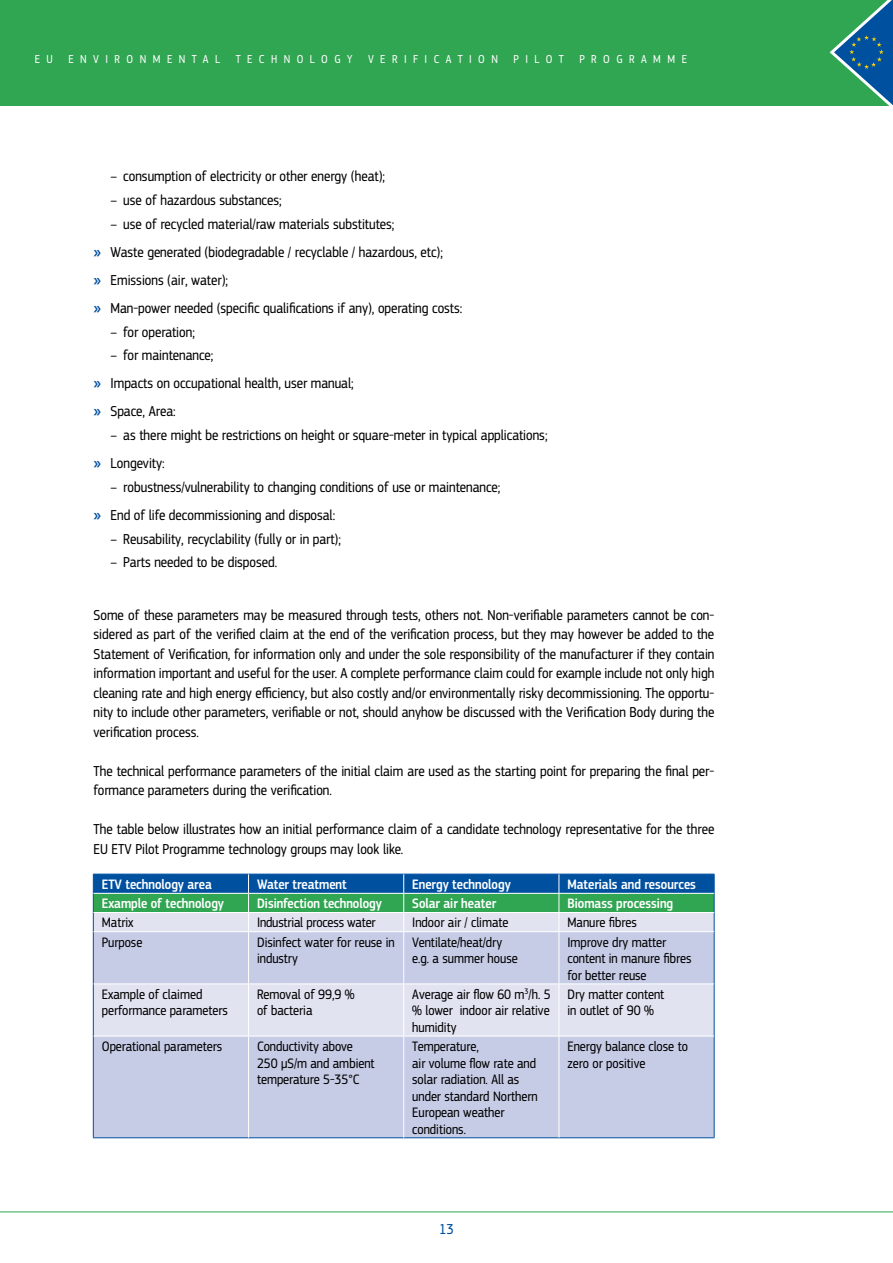
<style>
.page{position:relative;width:893px;height:1263px;background:#fff}
.page>*{position:absolute;margin:0;border:0;box-sizing:border-box;transform-origin:0 0}
.t1{font:15px/19.5px "EC Square Sans Cond Pro";color:#000}
.t2{font:15px "EC Square Sans Cond Pro";color:#0050a0}
.t3{font:14.25px/16.5px "EC Square Sans Cond Pro";color:#000}
.t4{font:500 14.25px "EC Square Sans Cond Pro";color:#fff}
.t5{font:12px "EC Square Sans Cond Pro";letter-spacing:.54em;color:#fff}
.s1{font-size:21px;color:#0050a0}
</style>
<div class="page">
<hr style="left:0;top:1212px;width:893px;height:1px;background:#30a552">
<div style="left:0;top:0;width:893px;height:105px;background:#30a552"></div>
<svg style="left:830px;top:0;width:63px;height:106px"></svg>
<svg style="left:94px;top:932px;width:620px;height:205px;background:#cdd2e8"></svg>
<hr style="left:93px;top:932px;width:1px;height:52px;background:#0050a0">
<hr style="left:714px;top:932px;width:1px;height:52px;background:#0050a0">
<hr style="left:93px;top:984px;width:1px;height:52px;background:#0050a0">
<hr style="left:714px;top:984px;width:1px;height:52px;background:#0050a0">
<hr style="left:93px;top:1036px;width:1px;height:101px;background:#0050a0">
<hr style="left:714px;top:1036px;width:1px;height:101px;background:#0050a0">
<hr style="left:93px;top:1137px;width:156px;height:1px;background:#0050a0">
<hr style="left:249px;top:1137px;width:155px;height:1px;background:#0050a0">
<hr style="left:404px;top:1137px;width:155px;height:1px;background:#0050a0">
<hr style="left:559px;top:1137px;width:155px;height:1px;background:#0050a0">
<svg style="left:93px;top:874px;width:622px;height:58px;background:#5f9fa4"></svg>
<hr style="left:94px;top:931px;width:155px;height:1px;background:#fff">
<hr style="left:249px;top:931px;width:155px;height:1px;background:#fff">
<hr style="left:248px;top:932px;width:1px;height:51px;background:#fff">
<hr style="left:404px;top:931px;width:155px;height:1px;background:#fff">
<hr style="left:403px;top:932px;width:1px;height:51px;background:#fff">
<hr style="left:559px;top:931px;width:155px;height:1px;background:#fff">
<hr style="left:559px;top:932px;width:1px;height:51px;background:#fff">
<hr style="left:94px;top:983px;width:155px;height:1px;background:#fff">
<hr style="left:249px;top:983px;width:155px;height:1px;background:#fff">
<hr style="left:248px;top:984px;width:1px;height:52px;background:#fff">
<hr style="left:404px;top:983px;width:155px;height:1px;background:#fff">
<hr style="left:403px;top:984px;width:1px;height:52px;background:#fff">
<hr style="left:559px;top:983px;width:155px;height:1px;background:#fff">
<hr style="left:559px;top:984px;width:1px;height:52px;background:#fff">
<hr style="left:94px;top:1036px;width:155px;height:1px;background:#fff">
<hr style="left:249px;top:1036px;width:155px;height:1px;background:#fff">
<hr style="left:248px;top:1036px;width:1px;height:101px;background:#fff">
<hr style="left:404px;top:1036px;width:155px;height:1px;background:#fff">
<hr style="left:403px;top:1036px;width:1px;height:101px;background:#fff">
<hr style="left:559px;top:1036px;width:155px;height:1px;background:#fff">
<hr style="left:559px;top:1036px;width:1px;height:101px;background:#fff">
<p class="t5" style="left:35px;top:53px;width:10px">EU</p>
<p class="t5" style="left:68px;top:53px;width:153px">Environmental</p>
<p class="t5" style="left:236px;top:53px;width:118px">Technology</p>
<p class="t5" style="left:368px;top:53px;width:76px">Verifica</p>
<p class="t5" style="left:458px;top:53px;width:42px">tion</p>
<p class="t5" style="left:514px;top:53px;width:52px">Pilot</p>
<p class="t5" style="left:579px;top:53px;width:109px">Programme</p>
<p class="t1" style="left:111px;top:167px;width:276px">– consumption of electricity or other energy (heat);</p>
<p class="t1" style="left:111px;top:191px;width:173px">– use of hazardous substances;</p>
<p class="t1" style="left:94px;top:210px;width:370px;line-height:28px;text-indent:17px">– use of recycled material/raw materials substitutes;<br><span class="s1">»</span> Waste generated (biodegradable / recyclable / hazardous, etc);<br><span class="s1">»</span> Emissions (air, water);<br><span class="s1">»</span> Man-power needed (specific qualifications if any), operating costs:</p>
<p class="t1" style="left:111px;top:322px;width:86px">– for operation;</p>
<p class="t1" style="left:94px;top:342px;width:262px;line-height:28px;text-indent:17px">– for maintenance;<br><span class="s1">»</span> Impacts on occupational health, user manual; <span class="s1">»</span> Space, Area:</p>
<p class="t1" style="left:94px;top:421px;width:455px;line-height:28px;text-indent:17px">– as there might be restrictions on height or square-meter in typical applications; <span class="s1">»</span> Longevity:</p>
<p class="t1" style="left:94px;top:473px;width:408px;line-height:28px;text-indent:17px">– robustness/vulnerability to changing conditions of use or maintenance; <span class="s1">»</span> End of life decommissioning and disposal:</p>
<p class="t1" style="left:111px;top:529px;width:232px">– Reusability, recyclability (fully or in part);</p>
<p class="t1" style="left:111px;top:553px;width:168px">– Parts needed to be disposed.</p>
<p class="t1" style="left:94px;top:605px;width:622px;text-align:justify">Some of these parameters may be measured through tests, others not. Non-verifiable parameters cannot be con&shy;sidered as part of the verified claim at the end of the verification process, but they may however be added to the Statement of Verification, for information only and under the sole responsibility of the manufacturer if they contain information important and useful for the user. A complete performance claim could for example include not only high cleaning rate and high energy efficiency, but also costly and/or environmentally risky decommissioning. The opportu&shy;nity to include other parameters, verifiable or not, should anyhow be discussed with the Verification Body during the verification process.</p>
<p class="t1" style="left:94px;top:761px;width:622px">The technical performance parameters of the initial claim are used as the starting point for preparing the final per&shy;formance parameters during the verification.</p>
<p class="t1" style="left:94px;top:820px;width:622px">The table below illustrates how an initial performance claim of a candidate technology representative for the three<br>EU ETV Pilot Programme technology groups may look like.</p>
<p class="t4" style="left:102px;top:876px;width:111px">ETV technology area</p>
<p class="t4" style="left:257px;top:876px;width:91px">Water treatment</p>
<p class="t4" style="left:412px;top:876px;width:100px">Energy technology</p>
<p class="t4" style="left:567px;top:876px;width:130px">Materials and resources</p>
<p class="t4" style="left:102px;top:895px;width:124px">Example of technology</p>
<p class="t4" style="left:257px;top:895px;width:127px">Disinfection technology</p>
<p class="t4" style="left:412px;top:895px;width:85px">Solar air heater</p>
<p class="t4" style="left:567px;top:895px;width:107px">Biomass processing</p>
<p class="t3" style="left:102px;top:915px;width:33px">Matrix</p>
<p class="t3" style="left:257px;top:915px;width:120px">Industrial process water</p>
<p class="t3" style="left:412px;top:915px;width:98px">Indoor air / climate</p>
<p class="t3" style="left:567px;top:915px;width:71px">Manure fibres</p>
<p class="t3" style="left:102px;top:934px;width:42px">Purpose</p>
<p class="t3" style="left:257px;top:934px;width:139px">Disinfect water for reuse in industry</p>
<p class="t3" style="left:412px;top:934px;width:107px">Ventilate/heat/dry e.g. a summer house</p>
<p class="t3" style="left:567px;top:934px;width:126px">Improve dry matter content in manure fibres for better reuse</p>
<p class="t3" style="left:102px;top:986px;width:128px">Example of claimed performance parameters</p>
<p class="t3" style="left:257px;top:986px;width:99px">Removal of 99,9 % of bacteria</p>
<p class="t3" style="left:412px;top:986px;width:140px;text-align:justify">Average air flow 60 m<sup>3</sup>/h. 5 % lower indoor air relative humidity</p>
<p class="t3" style="left:567px;top:986px;width:98px">Dry matter content in outlet of 90 %</p>
<p class="t3" style="left:102px;top:1038px;width:122px">Operational parameters</p>
<p class="t3" style="left:257px;top:1038px;width:119px">Conductivity above<br>250 µS/m and ambient temperature 5-35°C</p>
<p class="t3" style="left:412px;top:1038px;width:127px">Temperature,<br>air volume flow rate and solar radiation. All as under standard Northern<br>European weather conditions.</p>
<p class="t3" style="left:567px;top:1038px;width:122px">Energy balance close to zero or positive</p>
<p class="t2" style="left:439px;top:1221px;width:16px">13</p>
</div>
